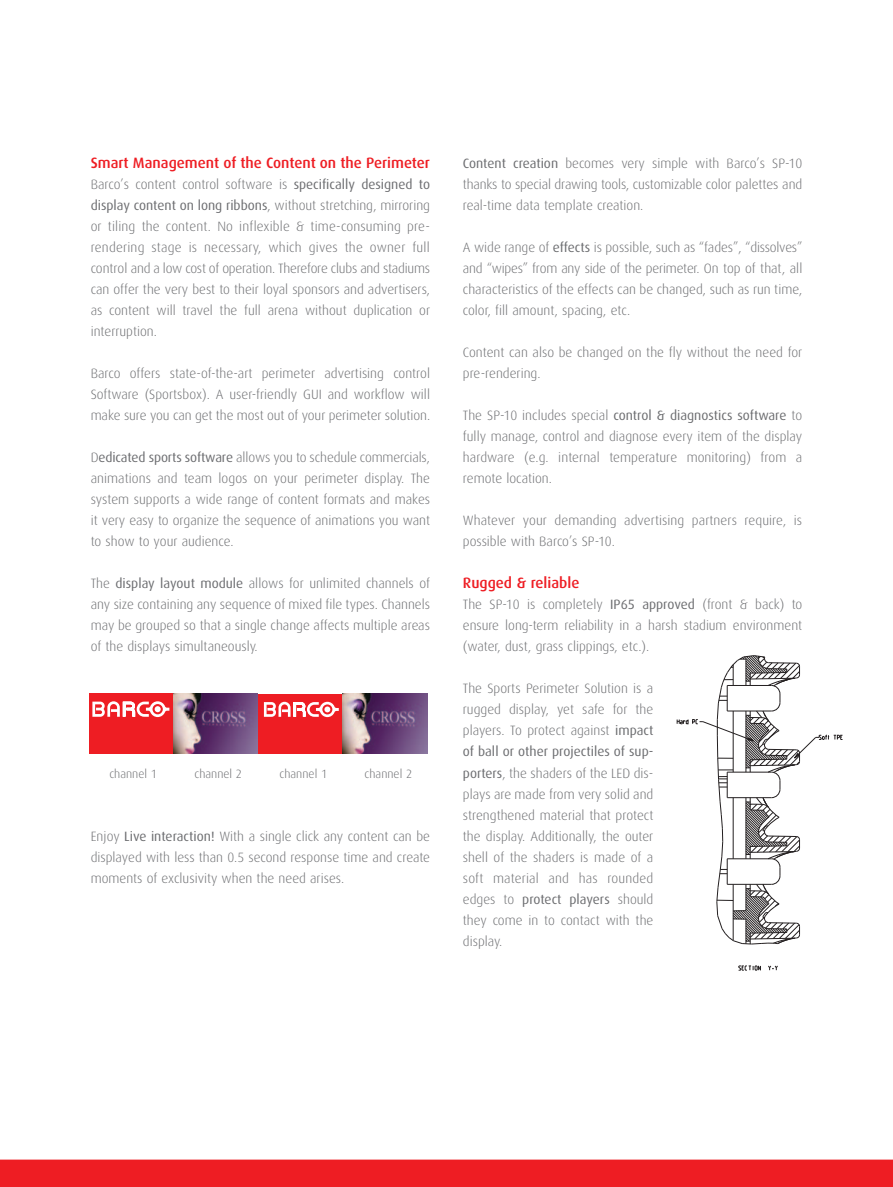
<style>
.page{position:relative;width:893px;height:1187px;background:#fff}
.page>*{position:absolute;margin:0;border:0;box-sizing:border-box;transform-origin:0 0}
.t1{font:500 15px "Dax";color:#ee1d23}
.t2{font:300 13.5px/21px "Dax";color:#6c6d70;text-align:justify}
.t3{font:300 12px "Dax";color:#6c6d70}
.s1{font-weight:400}
</style>
<div class="page">
<svg style="left:0;top:655px;width:893px;height:531px"></svg>
<p class="t1" style="left:91px;top:154px;width:341px">Smart Management of the Content on the Perimeter</p>
<p class="t2" style="left:91px;top:174px;width:341px">Barco’s content control software is <span class="s1">specifically designed to display content on long ribbons</span>, without stretching, mirroring or tiling the content. No inflexible &amp; time-consuming pre&shy;rendering stage is necessary, which gives the owner full control and a low cost of operation. Therefore clubs and stadiums can offer the very best to their loyal sponsors and advertisers, as content will travel the full arena without duplication or interruption.</p>
<p class="t2" style="left:91px;top:363px;width:341px">Barco offers state-of-the-art perimeter advertising control Software (Sportsbox). A user-friendly GUI and workflow will make sure you can get the most out of your perimeter solution.</p>
<p class="t2" style="left:91px;top:447px;width:341px">D<span class="s1">edicated sports software</span> allows you to schedule commercials, animations and team logos on your perimeter display. The system supports a wide range of content formats and makes it very easy to organize the sequence of animations you want to show to your audience.</p>
<p class="t2" style="left:91px;top:573px;width:341px">The <span class="s1">display layout module</span> allows for unlimited channels of any size containing any sequence of mixed file types. Channels may be grouped so that a single change affects multiple areas of the displays simultaneously.</p>
<p class="t3" style="left:109px;top:766px;width:49px">channel 1</p>
<p class="t3" style="left:194px;top:766px;width:49px">channel 2</p>
<p class="t3" style="left:279px;top:766px;width:49px">channel 1</p>
<p class="t3" style="left:364px;top:766px;width:49px">channel 2</p>
<p class="t2" style="left:91px;top:825px;width:341px">Enjoy <span class="s1">Live interaction!</span> With a single click any content can be displayed with less than 0.5 second response time and create moments of exclusivity when the need arises.</p>
<p class="t2" style="left:463px;top:153px;width:341px"><span class="s1">Content creation</span> becomes very simple with Barco’s SP-10 thanks to special drawing tools, customizable color palettes and real-time data template creation.</p>
<p class="t2" style="left:463px;top:237px;width:341px">A wide range of <span class="s1">effects</span> is possible, such as “fades”, “dissolves” and “wipes” from any side of the perimeter. On top of that, all characteristics of the effects can be changed, such as run time, color, fill amount, spacing, etc.</p>
<p class="t2" style="left:463px;top:342px;width:341px">Content can also be changed on the fly without the need for pre-rendering.</p>
<p class="t2" style="left:463px;top:405px;width:341px">The SP-10 includes special <span class="s1">control &amp; diagnostics software</span> to fully manage, control and diagnose every item of the display hardware (e.g. internal temperature monitoring) from a remote location.</p>
<p class="t2" style="left:463px;top:510px;width:341px">Whatever your demanding advertising partners require, is possible with Barco’s SP-10.</p>
<p class="t1" style="left:463px;top:574px;width:118px">Rugged &amp; reliable</p>
<p class="t2" style="left:463px;top:594px;width:341px">The SP-10 is completely <span class="s1">IP65 approved</span> (front &amp; back) to ensure long-term reliability in a harsh stadium environment (water, dust, grass clippings, etc.).</p>
<p class="t2" style="left:463px;top:678px;width:192px">The Sports Perimeter Solution is a rugged display, yet safe for the players. To protect against <span class="s1">impact of ball or other projectiles of sup&shy;porters</span>, the shaders of the LED dis&shy;plays are made from very solid and strengthened material that protect the display. Additionally, the outer shell of the shaders is made of a soft material and has rounded edges to <span class="s1">protect players</span> should they come in to contact with the display.</p>
</div>
